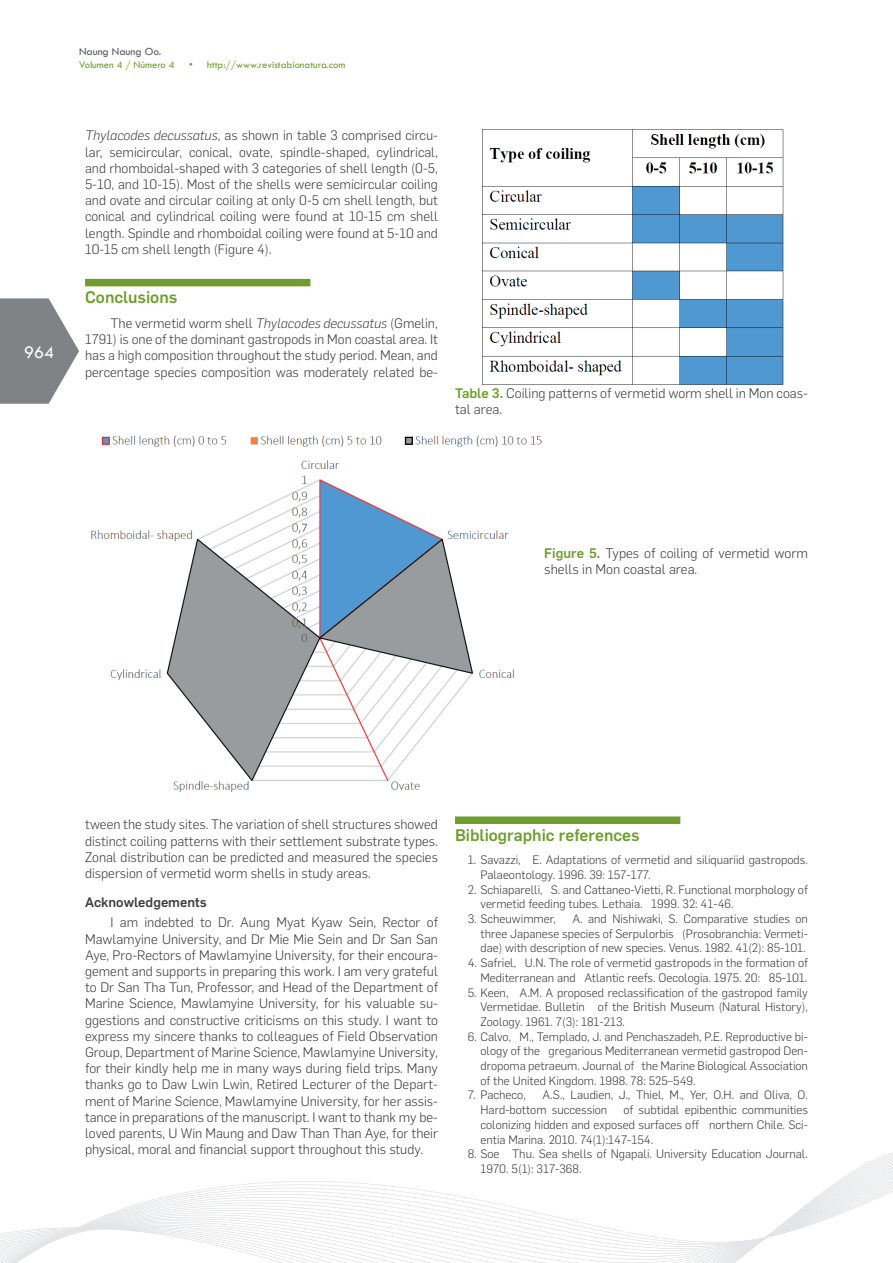
<style>
.page{position:relative;width:893px;height:1263px;background:#fff}
.page>*{position:absolute;margin:0;border:0;box-sizing:border-box;transform-origin:0 0}
.t1{font:18px "Tw Cen";color:#fff}
.t2{font:500 16.5px "Flama";color:#709e2e}
.t3{font:300 13.65px/16.4px "Flama";color:#3e3e3f}
.t4{font:300 13.5px/16.2px "Flama";color:#3e3e3f;text-align:justify}
.t5{font:500 13.5px "Flama";color:#3e3e3f}
.t6{font:300 12px/14.7px "Flama";color:#3e3e3f}
.t7{font:11.25px "Tw Cen";color:#57585a}
.t8{font:10.5px "Tw Cen";color:#709e2e}
.s1{font-style:italic}
.s2{font-weight:500;color:#709e2e}
</style>
<div class="page">
<svg style="left:0;top:298px;width:79px;height:106px"></svg>
<svg style="left:0;top:1152px;width:893px;height:111px"></svg>
<img style="left:482px;top:129px;width:301px;height:256px">
<div style="left:85px;top:279px;width:225px;height:7px;background:#709e2e"></div>
<img style="left:91px;top:435px;width:451px;height:357px">
<div style="left:455px;top:816px;width:225px;height:8px;background:#709e2e"></div>
<h1 class="t1" style="left:24px;top:341px;width:31px">964</h1>
<p class="t7" style="left:79px;top:45px;width:84px">Naung Naung Oo.</p>
<p class="t8" style="left:79px;top:58px;width:97px">Volumen 4 / Número 4</p>
<p class="t8" style="left:189px;top:58px;width:158px">• http://www.revistabionatura.com</p>
<p class="t4" style="left:85px;top:127px;width:354px"><span class="s1">Thylacodes decussatus</span>, as shown in table 3 comprised circu&shy;lar, semicircular, conical, ovate, spindle-shaped, cylindrical, and rhomboidal-shaped with 3 categories of shell length (0-5, 5-10, and 10-15). Most of the shells were semicircular coiling and ovate and circular coiling at only 0-5 cm shell length, but conical and cylindrical coiling were found at 10-15 cm shell length. Spindle and rhomboidal coiling were found at 5-10 and 10-15 cm shell length (Figure 4).</p>
<p class="t2" style="left:85px;top:286px;width:94px">Conclusions</p>
<p class="t4" style="left:85px;top:314px;width:354px;text-indent:26px">The vermetid worm shell <span class="s1">Thylacodes decussatus</span> (Gmelin, 1791) is one of the dominant gastropods in Mon coastal area. It has a high composition throughout the study period. Mean, and percentage species composition was moderately related be-</p>
<p class="t3" style="left:455px;top:384px;width:354px"><span class="s2">Table 3.</span> Coiling patterns of vermetid worm shell in Mon coas&shy;tal area.</p>
<p class="t3" style="left:544px;top:544px;width:265px"><span class="s2">Figure 5.</span> Types of coiling of vermetid worm shells in Mon coastal area.</p>
<p class="t4" style="left:85px;top:816px;width:354px">tween the study sites. The variation of shell structures showed distinct coiling patterns with their settlement substrate types.<br>Zonal distribution can be predicted and measured the species dispersion of vermetid worm shells in study areas.</p>
<p class="t5" style="left:85px;top:892px;width:123px">Acknowledgements</p>
<p class="t4" style="left:85px;top:914px;width:354px;text-indent:26px">I am indebted to Dr. Aung Myat Kyaw Sein, Rector of Mawlamyine University, and Dr Mie Mie Sein and Dr San San Aye, Pro-Rectors of Mawlamyine University, for their encoura&shy;gement and supports in preparing this work. I am very grateful to Dr San Tha Tun, Professor, and Head of the Department of Marine Science, Mawlamyine University, for his valuable su&shy;ggestions and constructive criticisms on this study. I want to express my sincere thanks to colleagues of Field Observation Group, Department of Marine Science, Mawlamyine University, for their kindly help me in many ways during field trips. Many thanks go to Daw Lwin Lwin, Retired Lecturer of the Depart&shy;ment of Marine Science, Mawlamyine University, for her assis&shy;tance in preparations of the manuscript. I want to thank my be&shy;loved parents, U Win Maung and Daw Than Than Aye, for their physical, moral and financial support throughout this study.</p>
<p class="t2" style="left:455px;top:823px;width:186px">Bibliographic references</p>
<p class="t6" style="left:480px;top:852px;width:329px;text-indent:-13px">1. Savazzi, E. Adaptations of vermetid and siliquariid gastropods.<br>Palaeontology. 1996. 39: 157-177.</p>
<p class="t6" style="left:480px;top:881px;width:329px;text-indent:-13px">2. Schiaparelli, S. and Cattaneo-Vietti, R. Functional morphology of vermetid feeding tubes. Lethaia. 1999. 32: 41-46.</p>
<p class="t6" style="left:468px;top:911px;width:90px">3. Scheuwimmer,</p>
<p class="t6" style="left:480px;top:911px;width:329px;text-align:justify;text-indent:92px">A. and Nishiwaki, S. Comparative studies on three Japanese species of Serpulorbis (Prosobranchia: Vermeti&shy;dae) with description of new species. Venus. 1982. 41(2): 85-101.</p>
<p class="t6" style="left:468px;top:955px;width:342px;text-align:right">4. Safriel, U.N. The role of vermetid gastropods in the formation of<br>Mediterranean and Atlantic reefs. Oecologia. 1975. 20: 85-101.</p>
<p class="t6" style="left:480px;top:984px;width:329px;text-align:justify;text-indent:-13px">5. Keen, A.M. A proposed reclassification of the gastropod family Vermetidae. Bulletin of the British Museum (Natural History), Zoology. 1961. 7(3): 181-213.</p>
<p class="t6" style="left:480px;top:1028px;width:329px;text-align:justify;text-indent:-13px">6. Calvo, M., Templado, J. and Penchaszadeh, P.E. Reproductive bi&shy;ology of the gregarious Mediterranean vermetid gastropod Den&shy;dropoma petraeum. Journal of the Marine Biological Association of the United Kingdom. 1998. 78: 525–549.</p>
<p class="t6" style="left:468px;top:1087px;width:60px">7. Pacheco,</p>
<p class="t6" style="left:480px;top:1087px;width:329px;text-indent:62px">A.S., Laudien, J., Thiel, M., Yer, O.H. and Oliva, O.<br>Hard-bottom succession</p>
<p class="t6" style="left:480px;top:1102px;width:329px;text-align:justify;text-indent:143px">of subtidal epibenthic communities colonizing hidden and exposed surfaces off northern Chile. Sci&shy;entia Marina. 2010. 74(1):147-154.</p>
<p class="t6" style="left:480px;top:1146px;width:329px;text-indent:-13px">8. Soe Thu. Sea shells of Ngapali. University Education Journal.<br>1970. 5(1): 317-368.</p>
</div>
